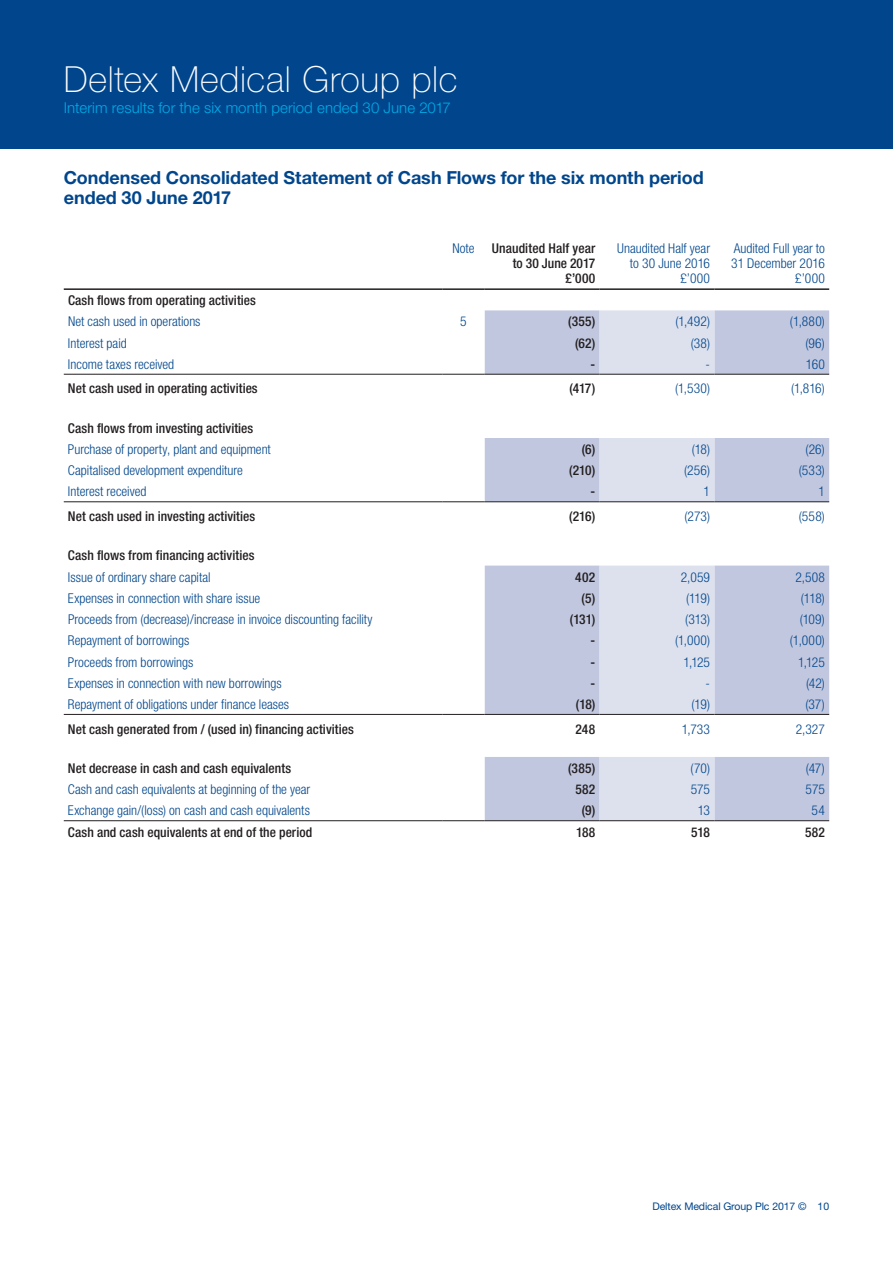
<style>
.page{position:relative;width:893px;height:1263px;background:#fff}
.page>*{position:absolute;margin:0;border:0;box-sizing:border-box;transform-origin:0 0}
.t1{font:100 36px "Helvetica Neue LT";letter-spacing:.02em;color:#fff}
.t2{font:700 18px/19.5px "Helvetica Neue LT";letter-spacing:-.005em;color:#01468c}
.t3{font:300 15px "Helvetica Neue LT";letter-spacing:.005em;color:#00abe7}
.t4{font:300 condensed 13.5px/15px "Helvetica Neue LT";color:#01468c;text-align:right}
.t5{font:500 condensed 13.5px/15px "Helvetica Neue LT";letter-spacing:.005em;color:#231f20;text-align:right}
.t6{font:10.5px "Helvetica Neue LT";letter-spacing:-.01em;color:#01468c}
</style>
<div class="page">
<div style="left:0;top:0;width:893px;height:149px;background:#01468c"></div>
<svg style="left:64px;top:311px;width:421px;height:63px"></svg>
<svg style="left:485px;top:310px;width:344px;height:510px;fill:#c1c7df"></svg>
<svg style="left:600px;top:310px;width:114px;height:510px;fill:#dde1ee"></svg>
<hr style="left:64px;top:288px;width:378px;height:2px;background:#231f20">
<hr style="left:442px;top:288px;width:43px;height:2px;background:#231f20">
<hr style="left:485px;top:288px;width:115px;height:2px;background:#231f20">
<hr style="left:600px;top:288px;width:114px;height:2px;background:#231f20">
<hr style="left:714px;top:288px;width:115px;height:2px;background:#231f20">
<hr style="left:64px;top:374px;width:378px;height:1px;background:#231f20">
<hr style="left:442px;top:374px;width:43px;height:1px;background:#231f20">
<hr style="left:485px;top:374px;width:115px;height:1px;background:#231f20">
<hr style="left:600px;top:374px;width:114px;height:1px;background:#231f20">
<hr style="left:714px;top:374px;width:115px;height:1px;background:#231f20">
<hr style="left:64px;top:501px;width:378px;height:1px;background:#231f20">
<hr style="left:442px;top:501px;width:43px;height:1px;background:#231f20">
<hr style="left:485px;top:501px;width:115px;height:1px;background:#231f20">
<hr style="left:600px;top:501px;width:114px;height:1px;background:#231f20">
<hr style="left:714px;top:501px;width:115px;height:1px;background:#231f20">
<hr style="left:64px;top:714px;width:378px;height:1px;background:#231f20">
<hr style="left:442px;top:714px;width:43px;height:1px;background:#231f20">
<hr style="left:485px;top:714px;width:115px;height:1px;background:#231f20">
<hr style="left:600px;top:714px;width:114px;height:1px;background:#231f20">
<hr style="left:714px;top:714px;width:115px;height:1px;background:#231f20">
<hr style="left:64px;top:820px;width:378px;height:1px;background:#231f20">
<hr style="left:442px;top:820px;width:43px;height:1px;background:#231f20">
<hr style="left:485px;top:820px;width:115px;height:1px;background:#231f20">
<hr style="left:600px;top:820px;width:114px;height:1px;background:#231f20">
<hr style="left:714px;top:820px;width:115px;height:1px;background:#231f20">
<h1 class="t1" style="left:64px;top:59px;width:395px">Deltex Medical Group plc</h1>
<p class="t3" style="left:64px;top:98px;width:389px">Interim results for the six month period ended 30 June 2017</p>
<h2 class="t2" style="left:64px;top:168px;width:641px">Condensed Consolidated Statement of Cash Flows for the six month period ended 30 June 2017</h2>
<p class="t4" style="left:452px;top:241px;width:24px">Note</p>
<p class="t5" style="left:492px;top:240px;width:105px">Unaudited Half year to 30 June 2017 £’000</p>
<p class="t4" style="left:617px;top:241px;width:94px">Unaudited Half year to 30 June 2016 £’000</p>
<p class="t4" style="left:731px;top:241px;width:95px">Audited Full year to<br>31 December 2016 £’000</p>
<p class="t5" style="left:68px;top:293px;width:189px">Cash flows from operating activities</p>
<p class="t4" style="left:68px;top:314px;width:134px">Net cash used in operations</p>
<p class="t4" style="left:460px;top:314px;width:8px">5</p>
<p class="t5" style="left:568px;top:314px;width:29px">(355)</p>
<p class="t4" style="left:675px;top:314px;width:36px">(1,492)</p>
<p class="t4" style="left:790px;top:314px;width:36px">(1,880)</p>
<p class="t4" style="left:68px;top:335px;width:60px">Interest paid</p>
<p class="t5" style="left:575px;top:335px;width:22px">(62)</p>
<p class="t4" style="left:691px;top:335px;width:21px">(38)</p>
<p class="t4" style="left:805px;top:335px;width:21px">(96)</p>
<p class="t4" style="left:68px;top:357px;width:108px">Income taxes received</p>
<p class="t5" style="left:590px;top:356px;width:6px">-</p>
<p class="t4" style="left:706px;top:357px;width:6px">-</p>
<p class="t4" style="left:806px;top:357px;width:21px">160</p>
<p class="t5" style="left:68px;top:381px;width:191px">Net cash used in operating activities</p>
<p class="t5" style="left:570px;top:381px;width:27px">(417)</p>
<p class="t4" style="left:675px;top:381px;width:36px">(1,530)</p>
<p class="t4" style="left:791px;top:381px;width:35px">(1,816)</p>
<p class="t5" style="left:68px;top:420px;width:187px">Cash flows from investing activities</p>
<p class="t4" style="left:68px;top:442px;width:204px">Purchase of property, plant and equipment</p>
<p class="t5" style="left:582px;top:441px;width:15px">(6)</p>
<p class="t4" style="left:692px;top:442px;width:20px">(18)</p>
<p class="t4" style="left:806px;top:442px;width:21px">(26)</p>
<p class="t4" style="left:68px;top:463px;width:176px">Capitalised development expenditure</p>
<p class="t5" style="left:569px;top:463px;width:27px">(210)</p>
<p class="t4" style="left:684px;top:463px;width:27px">(256)</p>
<p class="t4" style="left:799px;top:463px;width:28px">(533)</p>
<p class="t4" style="left:68px;top:484px;width:80px">Interest received</p>
<p class="t5" style="left:590px;top:484px;width:6px">-</p>
<p class="t4" style="left:704px;top:484px;width:8px">1</p>
<p class="t4" style="left:818px;top:484px;width:8px">1</p>
<p class="t5" style="left:68px;top:508px;width:189px">Net cash used in investing activities</p>
<p class="t5" style="left:569px;top:508px;width:28px">(216)</p>
<p class="t4" style="left:684px;top:509px;width:27px">(273)</p>
<p class="t4" style="left:799px;top:509px;width:28px">(558)</p>
<p class="t5" style="left:68px;top:548px;width:188px">Cash flows from financing activities</p>
<p class="t4" style="left:68px;top:569px;width:144px">Issue of ordinary share capital</p>
<p class="t5" style="left:575px;top:569px;width:21px">402</p>
<p class="t4" style="left:681px;top:569px;width:31px">2,059</p>
<p class="t4" style="left:795px;top:569px;width:31px">2,508</p>
<p class="t4" style="left:68px;top:590px;width:194px">Expenses in connection with share issue</p>
<p class="t5" style="left:582px;top:590px;width:15px">(5)</p>
<p class="t4" style="left:686px;top:590px;width:26px">(119)</p>
<p class="t4" style="left:801px;top:590px;width:25px">(118)</p>
<p class="t4" style="left:68px;top:612px;width:306px">Proceeds from (decrease)/increase in invoice discounting facility</p>
<p class="t5" style="left:570px;top:611px;width:27px">(131)</p>
<p class="t4" style="left:685px;top:612px;width:26px">(313)</p>
<p class="t4" style="left:800px;top:612px;width:27px">(109)</p>
<p class="t4" style="left:68px;top:633px;width:123px">Repayment of borrowings</p>
<p class="t5" style="left:590px;top:633px;width:6px">-</p>
<p class="t4" style="left:675px;top:633px;width:36px">(1,000)</p>
<p class="t4" style="left:790px;top:633px;width:36px">(1,000)</p>
<p class="t4" style="left:68px;top:654px;width:127px">Proceeds from borrowings</p>
<p class="t5" style="left:590px;top:654px;width:6px">-</p>
<p class="t4" style="left:683px;top:654px;width:28px">1,125</p>
<p class="t4" style="left:798px;top:654px;width:28px">1,125</p>
<p class="t4" style="left:68px;top:675px;width:215px">Expenses in connection with new borrowings</p>
<p class="t5" style="left:590px;top:675px;width:6px">-</p>
<p class="t4" style="left:706px;top:675px;width:6px">-</p>
<p class="t4" style="left:806px;top:675px;width:20px">(42)</p>
<p class="t4" style="left:68px;top:697px;width:223px">Repayment of obligations under finance leases</p>
<p class="t5" style="left:576px;top:697px;width:21px">(18)</p>
<p class="t4" style="left:692px;top:697px;width:20px">(19)</p>
<p class="t4" style="left:805px;top:697px;width:21px">(37)</p>
<p class="t5" style="left:68px;top:721px;width:287px">Net cash generated from / (used in) financing activities</p>
<p class="t5" style="left:575px;top:721px;width:21px">248</p>
<p class="t4" style="left:682px;top:721px;width:30px">1,733</p>
<p class="t4" style="left:796px;top:721px;width:31px">2,327</p>
<p class="t5" style="left:68px;top:760px;width:225px">Net decrease in cash and cash equivalents</p>
<p class="t5" style="left:568px;top:760px;width:29px">(385)</p>
<p class="t4" style="left:691px;top:760px;width:21px">(70)</p>
<p class="t4" style="left:806px;top:760px;width:21px">(47)</p>
<p class="t4" style="left:68px;top:782px;width:244px">Cash and cash equivalents at beginning of the year</p>
<p class="t5" style="left:575px;top:782px;width:21px">582</p>
<p class="t4" style="left:691px;top:782px;width:21px">575</p>
<p class="t4" style="left:805px;top:782px;width:21px">575</p>
<p class="t4" style="left:68px;top:803px;width:243px">Exchange gain/(loss) on cash and cash equivalents</p>
<p class="t5" style="left:582px;top:803px;width:15px">(9)</p>
<p class="t4" style="left:698px;top:803px;width:14px">13</p>
<p class="t4" style="left:812px;top:803px;width:15px">54</p>
<p class="t5" style="left:68px;top:824px;width:246px">Cash and cash equivalents at end of the period</p>
<p class="t5" style="left:576px;top:824px;width:21px">188</p>
<p class="t5" style="left:691px;top:824px;width:20px">518</p>
<p class="t5" style="left:805px;top:824px;width:21px">582</p>
<p class="t6" style="left:652px;top:1200px;width:178px">Deltex Medical Group Plc 2017 © 10</p>
</div>
